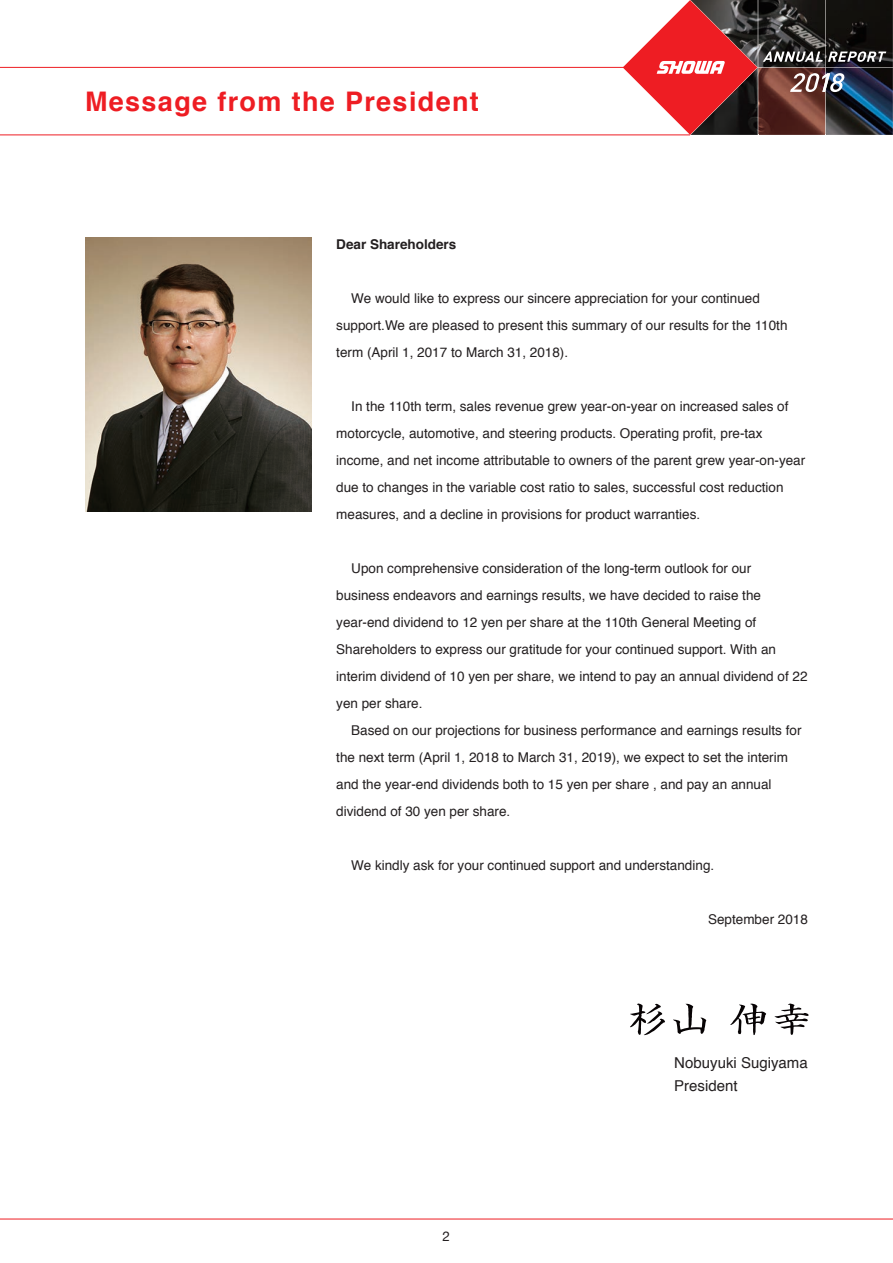
<style>
.page{position:relative;width:893px;height:1263px;background:#fff}
.page>*{position:absolute;margin:0;border:0;box-sizing:border-box;transform-origin:0 0}
.t1{font:700 27px "Helvetica";letter-spacing:.05em;color:#ee1d23}
.t2{font:15px/23.2px "Helvetica";color:#231f20}
.t3{font:13.5px/27px "Helvetica";color:#231f20}
.t4{font:700 13.5px "Helvetica";color:#231f20}
.t5{font:13.5px "Helvetica Neue";color:#231f20}
</style>
<div class="page">
<img style="left:886px;top:0;width:7px;height:135px">
<svg style="left:623px;top:0;width:263px;height:135px"></svg>
<hr style="left:0;top:135px;width:690px;height:1px;background:#ee1d23">
<hr style="left:0;top:67px;width:628px;height:1px;background:#ee1d23">
<hr style="left:0;top:1219px;width:893px;height:1px;background:#ee1d23">
<svg style="left:630px;top:1003px;width:35px;height:32px"></svg>
<svg style="left:673px;top:1004px;width:33px;height:30px"></svg>
<svg style="left:730px;top:1004px;width:36px;height:31px"></svg>
<svg style="left:774px;top:1003px;width:35px;height:32px"></svg>
<img style="left:85px;top:237px;width:226px;height:274px">
<h1 class="t1" style="left:85px;top:79px;width:395px">Message from the President</h1>
<p class="t4" style="left:336px;top:233px;width:122px">Dear Shareholders</p>
<p class="t3" style="left:336px;top:285px;width:453px;text-indent:15px">We would like to express our sincere appreciation for your continued support.We are pleased to present this summary of our results for the 110th term (April 1, 2017 to March 31, 2018).</p>
<p class="t3" style="left:336px;top:393px;width:470px;text-indent:15px">In the 110th term, sales revenue grew year-on-year on increased sales of motorcycle, automotive, and steering products. Operating profit, pre-tax income, and net income attributable to owners of the parent grew year-on-year due to changes in the variable cost ratio to sales, successful cost reduction measures, and a decline in provisions for product warranties.</p>
<p class="t3" style="left:336px;top:555px;width:473px;text-indent:15px">Upon comprehensive consideration of the long-term outlook for our business endeavors and earnings results, we have decided to raise the year-end dividend to 12 yen per share at the 110th General Meeting of Shareholders to express our gratitude for your continued support. With an interim dividend of 10 yen per share, we intend to pay an annual dividend of 22 yen per share.</p>
<p class="t3" style="left:336px;top:717px;width:467px;text-indent:15px">Based on our projections for business performance and earnings results for the next term (April 1, 2018 to March 31, 2019), we expect to set the interim and the year-end dividends both to 15 yen per share , and pay an annual dividend of 30 yen per share.</p>
<p class="t3" style="left:351px;top:852px;width:364px">We kindly ask for your continued support and understanding.</p>
<p class="t3" style="left:708px;top:906px;width:101px">September 2018</p>
<p class="t5" style="left:442px;top:1226px;width:9px">2</p>
<p class="t2" style="left:674px;top:1051px;width:135px">Nobuyuki Sugiyama<br>President</p>
</div>
